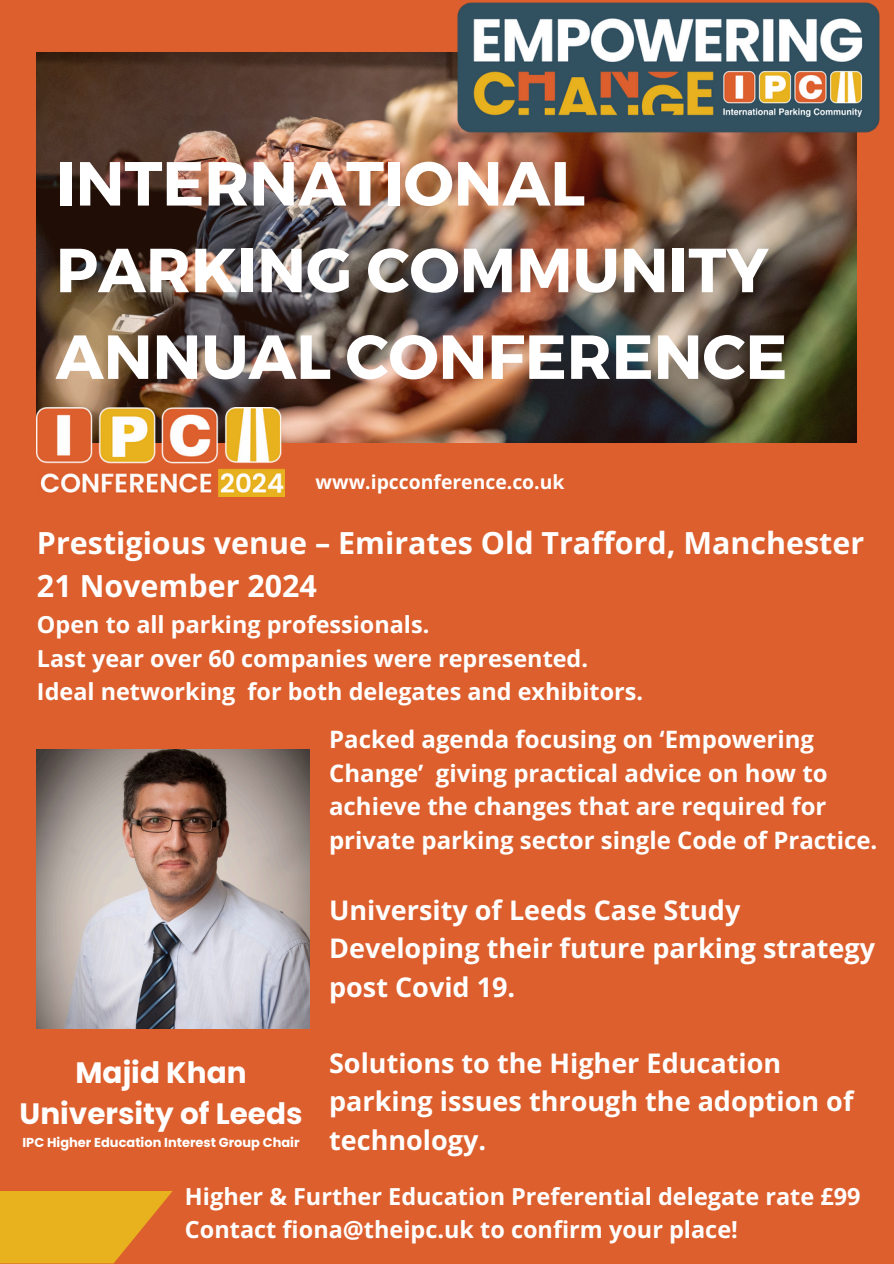
<style>
.page{position:relative;width:894px;height:1264px;background:#fff}
.page>*{position:absolute;margin:0;border:0;box-sizing:border-box;transform-origin:0 0}
.t1{font:700 62.1px/86.7px "Montserrat";color:#fff}
.t2{font:700 30.45px/43.2px "Open Sans";color:#fff}
.t3{font:700 29.4px "Poppins";color:#fff}
.t4{font:700 27px/38.2px "Open Sans";color:#fff}
.t5{font:700 24px/33.8px "Open Sans";color:#fff}
.t6{font:700 23.4px/33.8px "Open Sans";color:#fff}
.t7{font:700 19.35px "Open Sans";color:#fff}
.t8{font:700 12.9px "Poppins";color:#fff}
</style>
<div class="page">
<div style="left:0;top:0;width:893px;height:1263px;background:#dc5f2d"></div>
<img style="left:37px;top:52px;width:819px;height:391px">
<img style="left:37px;top:749px;width:272px;height:279px">
<svg style="left:0;top:1191px;width:173px;height:72px;fill:#e8b11e"></svg>
<img style="left:454px;top:2px;width:426px;height:133px">
<img style="left:37px;top:407px;width:247px;height:89px">
<h5 class="t1" style="left:56px;top:137px;width:732px">INTERNATIONAL<br>PARKING COMMUNITY<br>ANNUAL CONFERENCE</h5>
<h4 class="t7" style="left:315px;top:469px;width:250px">www.ipcconference.co.uk</h4>
<h1 class="t2" style="left:37px;top:520px;width:828px">Prestigious venue – Emirates Old Trafford, Manchester<br>21 November 2024</h1>
<h1 class="t6" style="left:37px;top:607px;width:607px">Open to all parking professionals.<br>Last year over 60 companies were represented.<br>Ideal networking for both delegates and exhibitors.</h1>
<h2 class="t5" style="left:329px;top:721px;width:549px">Packed agenda focusing on ‘Empowering Change’ giving practical advice on how to achieve the changes that are required for private parking sector single Code of Practice.</h2>
<h4 class="t4" style="left:329px;top:890px;width:547px">University of Leeds Case Study<br>Developing their future parking strategy post Covid 19.</h4>
<h3 class="t4" style="left:329px;top:1043px;width:525px">Solutions to the Higher Education parking issues through the adoption of technology.</h3>
<h3 class="t3" style="left:76px;top:1052px;width:172px">Majid Khan</h3>
<p class="t3" style="left:20px;top:1093px;width:284px">University of Leeds</p>
<p class="t8" style="left:22px;top:1133px;width:278px">IPC Higher Education Interest Group Chair</p>
<p class="t6" style="left:185px;top:1179px;width:677px;line-height:33.3px">Higher &amp; Further Education Preferential delegate rate £99<br>Contact fiona@theipc.uk to confirm your place!</p>
</div>
